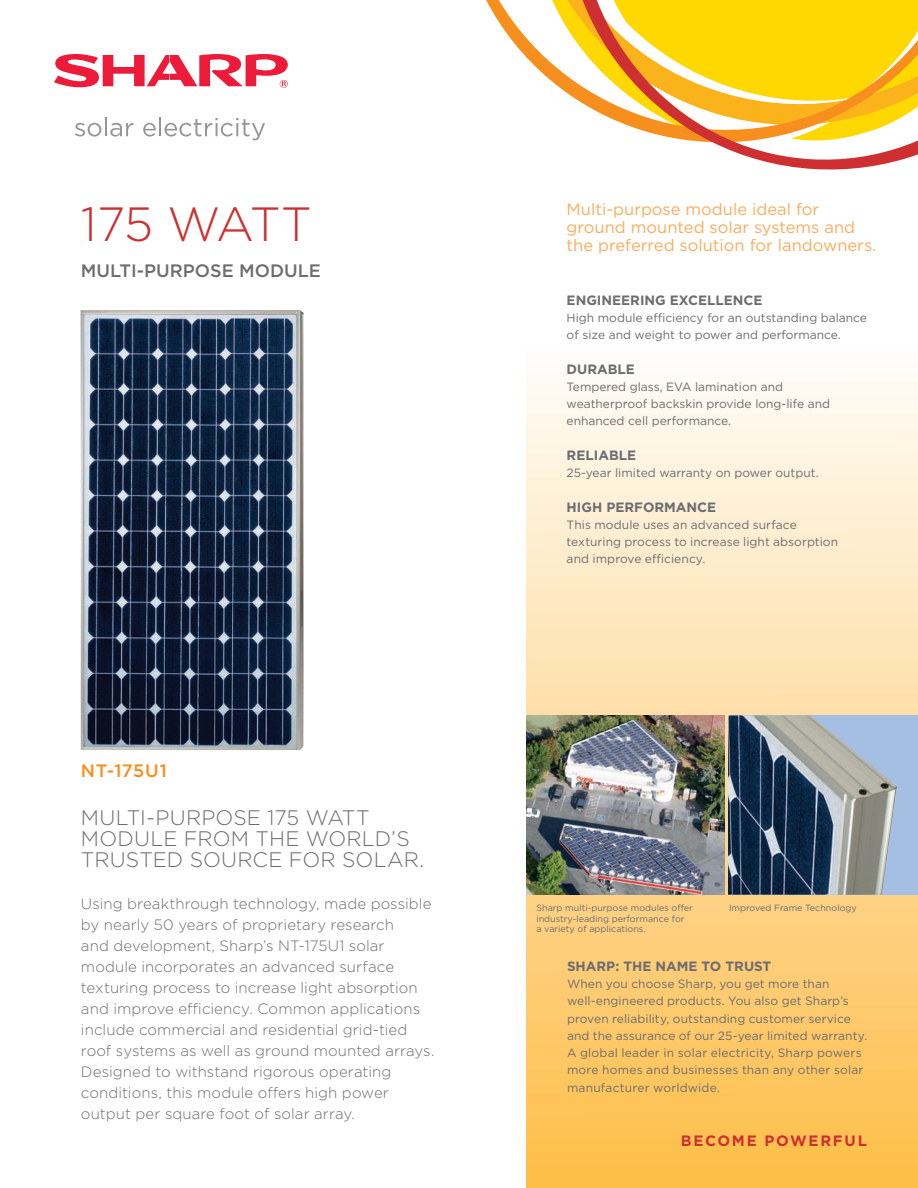
<style>
.page{position:relative;width:918px;height:1188px;background:#fff}
.page>*{position:absolute;margin:0;border:0;box-sizing:border-box;transform-origin:0 0}
.t1{font:300 48px "Gotham";letter-spacing:-.025em;color:#ce3031}
.t2{font:300 21px/21px "Gotham";letter-spacing:.01em;color:#6c6d70}
.t3{font:500 18px "Gotham";color:#6c6d70}
.t4{font:500 18px "Gotham";letter-spacing:.025em;color:#f68f1e}
.t5{font:16.5px/18px "Gotham";color:#faad5e}
.t6{font:300 15px/21px "Gotham";letter-spacing:.005em;color:#6c6d70}
.t7{font:700 15px "Gotham";letter-spacing:.115em;color:#ce3031}
.t8{font:700 13.5px "Gotham";color:#6c6d70}
.t9{font:12px/17.2px "Gotham";color:#6c6d70}
.t10{font:9px/10.5px "Gotham";color:#6c6d70}
</style>
<div class="page">
<svg style="left:526px;top:382px;width:392px;height:806px;background:#fddb9d"></svg>
<svg style="left:486px;top:0;width:70px;height:85px"></svg>
<svg style="left:556px;top:0;width:362px;height:170px"></svg>
<img style="left:526px;top:716px;width:198px;height:179px">
<svg style="left:54px;top:54px;width:234px;height:34px"></svg>
<svg style="left:75px;top:118px;width:58px;height:19px"></svg>
<svg style="left:143px;top:118px;width:122px;height:22px"></svg>
<img style="left:81px;top:310px;width:223px;height:440px">
<div style="left:728px;top:716px;width:190px;height:179px;background:#a5bfe3"></div>
<img style="left:728px;top:716px;width:169px;height:179px">
<h1 class="t1" style="left:81px;top:194px;width:232px">175 WATT</h1>
<h3 class="t3" style="left:81px;top:259px;width:216px">MULTI-PURPOSE MODULE</h3>
<h3 class="t4" style="left:81px;top:759px;width:87px">NT-175U1</h3>
<h2 class="t2" style="left:81px;top:807px;width:345px">multi-purpose 175 watt<br>module from the world’s trusted source for solar.</h2>
<p class="t6" style="left:81px;top:893px;width:355px">Using breakthrough technology, made possible by nearly 50 years of proprietary research<br>and development, Sharp’s NT-175U1 solar module incorporates an advanced surface texturing process to increase light absorption and improve efficiency. Common applications include commercial and residential grid-tied roof systems as well as ground mounted arrays.<br>Designed to withstand rigorous operating conditions, this module offers high power output per square foot of solar array.</p>
<h3 class="t5" style="left:567px;top:200px;width:311px">Multi-purpose module ideal for ground mounted solar systems and the preferred solution for landowners.</h3>
<p class="t8" style="left:567px;top:291px;width:196px">ENGINEERING EXCELLENCE</p>
<p class="t9" style="left:567px;top:309px;width:302px">High module efficiency for an outstanding balance of size and weight to power and performance.</p>
<p class="t8" style="left:567px;top:360px;width:68px">DURABLE</p>
<p class="t9" style="left:567px;top:378px;width:265px">Tempered glass, EVA lamination and weatherproof backskin provide long-life and enhanced cell performance.</p>
<p class="t8" style="left:567px;top:446px;width:69px">RELIABLE</p>
<p class="t9" style="left:567px;top:464px;width:253px">25-year limited warranty on power output.</p>
<p class="t8" style="left:567px;top:498px;width:149px">HIGH PERFORMANCE</p>
<p class="t9" style="left:567px;top:516px;width:273px">This module uses an advanced surface texturing process to increase light absorption and improve efficiency.</p>
<p class="t10" style="left:536px;top:903px;width:158px">Sharp multi-purpose modules offer industry-leading performance for<br>a variety of applications.</p>
<p class="t10" style="left:729px;top:903px;width:129px">Improved Frame Technology</p>
<p class="t8" style="left:567px;top:957px;width:205px">SHARP: THE NAME TO TRUST</p>
<p class="t9" style="left:567px;top:975px;width:302px">When you choose Sharp, you get more than well-engineered products. You also get Sharp’s proven reliability, outstanding customer service and the assurance of our 25-year limited warranty.<br>A global leader in solar electricity, Sharp powers more homes and businesses than any other solar manufacturer worldwide.</p>
<p class="t7" style="left:681px;top:1131px;width:188px">BECOME POWERFUL</p>
</div>
